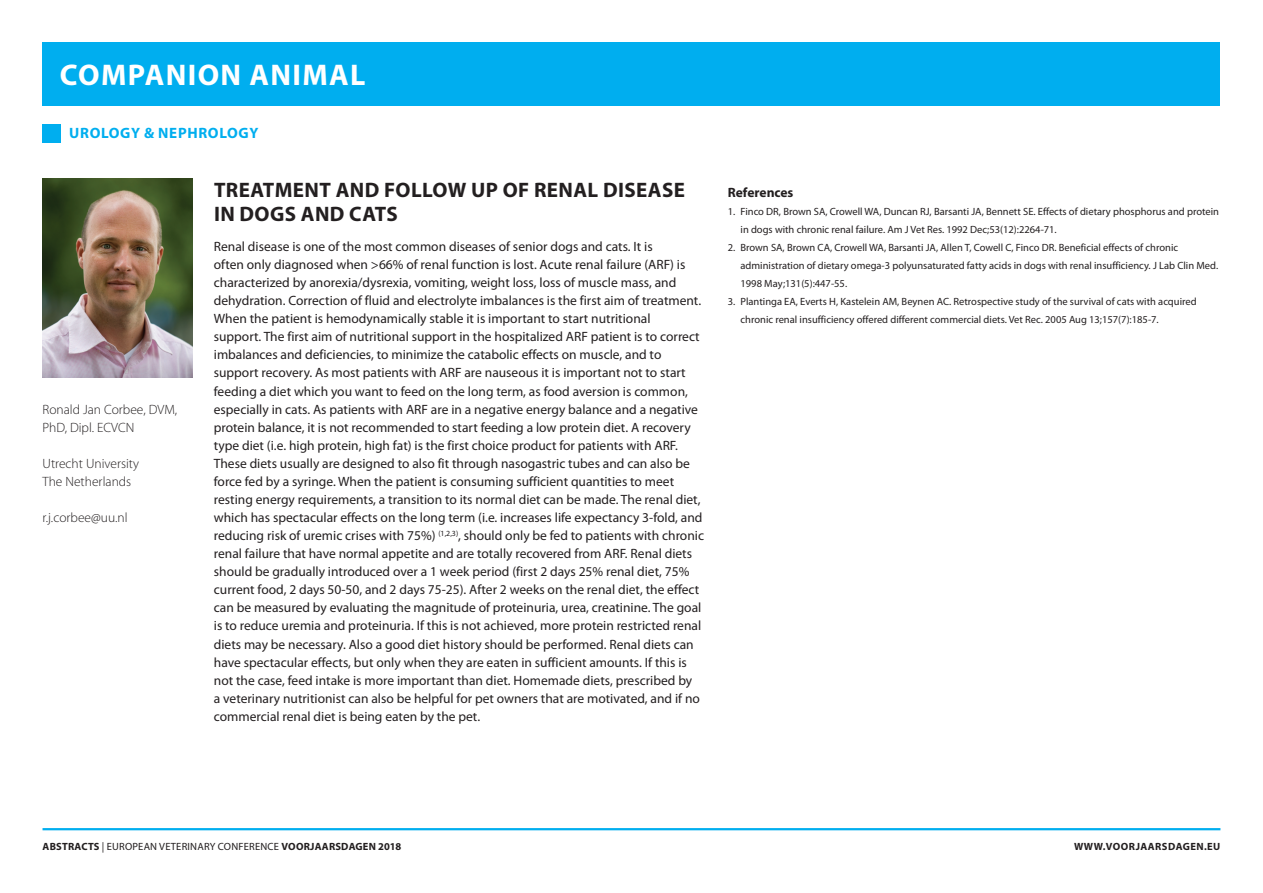
<style>
.page{position:relative;width:1263px;height:893px;background:#fff}
.page>*{position:absolute;margin:0;border:0;box-sizing:border-box;transform-origin:0 0}
.t1{font:700 30px "Myriad Pro";letter-spacing:.045em;color:#fff}
.t2{font:700 21px/24px "Myriad Pro";letter-spacing:.02em;color:#231f20}
.t3{font:700 15px "Myriad Pro";letter-spacing:.045em;color:#00aeef}
.t4{font:13.5px/18px "Myriad Pro";color:#231f20}
.t5{font:300 13.5px/18.1px "Myriad Pro";color:#231f20}
.t6{font:700 13.5px "Myriad Pro";color:#231f20}
.t7{font:10.5px/18px "Myriad Pro";color:#231f20}
.t8{font:10.5px "Myriad Pro";letter-spacing:.02em;color:#231f20}
.t9{font:700 10.5px "Myriad Pro";letter-spacing:.045em;color:#231f20}
.s1{font-weight:700}
</style>
<div class="page">
<div style="left:43px;top:43px;width:1177px;height:63px;background:#00aeef"></div>
<hr style="left:43px;top:828px;width:1177px;height:2px;background:#00aeef">
<div style="left:43px;top:124px;width:18px;height:18px;background:#00aeef"></div>
<img style="left:43px;top:179px;width:150px;height:198px">
<hr style="left:1262px;top:43px;width:1px;height:31px;background:#ed028c">
<h1 class="t1" style="left:60px;top:58px;width:307px">COMPANION AN IMAL</h1>
<p class="t3" style="left:69px;top:125px;width:191px">UROLOGY &amp; NEPHROLOGY</p>
<p class="t5" style="left:43px;top:400px;width:136px">Ronald Jan Corbee, DVM,<br>PhD, Dipl. ECVCN</p>
<p class="t5" style="left:43px;top:454px;width:98px">Utrecht University<br>The Netherlands</p>
<p class="t5" style="left:43px;top:509px;width:86px">r.j.corbee@uu.nl</p>
<h2 class="t2" style="left:214px;top:178px;width:472px">TREATMENT AND FOLLOW UP OF RENAL DISEASE<br>IN DOGS AND CATS</h2>
<p class="t4" style="left:214px;top:238px;width:492px">Renal disease is one of the most common diseases of senior dogs and cats. It is<br>often only diagnosed when &gt;66% of renal function is lost. Acute renal failure (ARF) is characterized by anorexia/dysrexia, vomiting, weight loss, loss of muscle mass, and dehydration. Correction of fluid and electrolyte imbalances is the first aim of treatment.<br>When the patient is hemodynamically stable it is important to start nutritional<br>support. The first aim of nutritional support in the hospitalized ARF patient is to correct imbalances and deficiencies, to minimize the catabolic effects on muscle, and to support recovery. As most patients with ARF are nauseous it is important not to start feeding a diet which you want to feed on the long term, as food aversion is common, especially in cats. As patients with ARF are in a negative energy balance and a negative protein balance, it is not recommended to start feeding a low protein diet. A recovery type diet (i.e. high protein, high fat) is the first choice product for patients with ARF.<br>These diets usually are designed to also fit through nasogastric tubes and can also be force fed by a syringe. When the patient is consuming sufficient quantities to meet resting energy requirements, a transition to its normal diet can be made. The renal diet, which has spectacular effects on the long term (i.e. increases life expectancy 3-fold, and reducing risk of uremic crises with 75%) <sup>(1,2,3)</sup>, should only be fed to patients with chronic renal failure that have normal appetite and are totally recovered from ARF. Renal diets should be gradually introduced over a 1 week period (first 2 days 25% renal diet, 75% current food, 2 days 50-50, and 2 days 75-25). After 2 weeks on the renal diet, the effect can be measured by evaluating the magnitude of proteinuria, urea, creatinine. The goal is to reduce uremia and proteinuria. If this is not achieved, more protein restricted renal diets may be necessary. Also a good diet history should be performed. Renal diets can have spectacular effects, but only when they are eaten in sufficient amounts. If this is not the case, feed intake is more important than diet. Homemade diets, prescribed by<br>a veterinary nutritionist can also be helpful for pet owners that are motivated, and if no commercial renal diet is being eaten by the pet.</p>
<p class="t6" style="left:728px;top:185px;width:67px">REFERENCES</p>
<p class="t7" style="left:740px;top:202px;width:480px;text-indent:-13px">1. Finco DR, Brown SA, Crowell WA, Duncan RJ, Barsanti JA, Bennett SE. Effects of dietary phosphorus and protein in dogs with chronic renal failure. Am J Vet Res. 1992 Dec;53(12):2264-71.</p>
<p class="t7" style="left:740px;top:239px;width:479px;text-indent:-13px">2. Brown SA, Brown CA, Crowell WA, Barsanti JA, Allen T, Cowell C, Finco DR. Beneficial effects of chronic administration of dietary omega-3 polyunsaturated fatty acids in dogs with renal insufficiency. J Lab Clin Med.<br>1998 May;131(5):447-55.</p>
<p class="t7" style="left:740px;top:293px;width:458px;text-indent:-13px">3. Plantinga EA, Everts H, Kastelein AM, Beynen AC. Retrospective study of the survival of cats with acquired chronic renal insufficiency offered different commercial diets. Vet Rec. 2005 Aug 13;157(7):185-7.</p>
<p class="t8" style="left:43px;top:841px;width:360px"><span class="s1">ABSTRACTS</span> | European Veterinary Conference <span class="s1">VOORJAARSDAGEN 2018</span></p>
<p class="t9" style="left:1074px;top:841px;width:148px">WWW.VOORJAARSDAGEN.EU</p>
</div>
